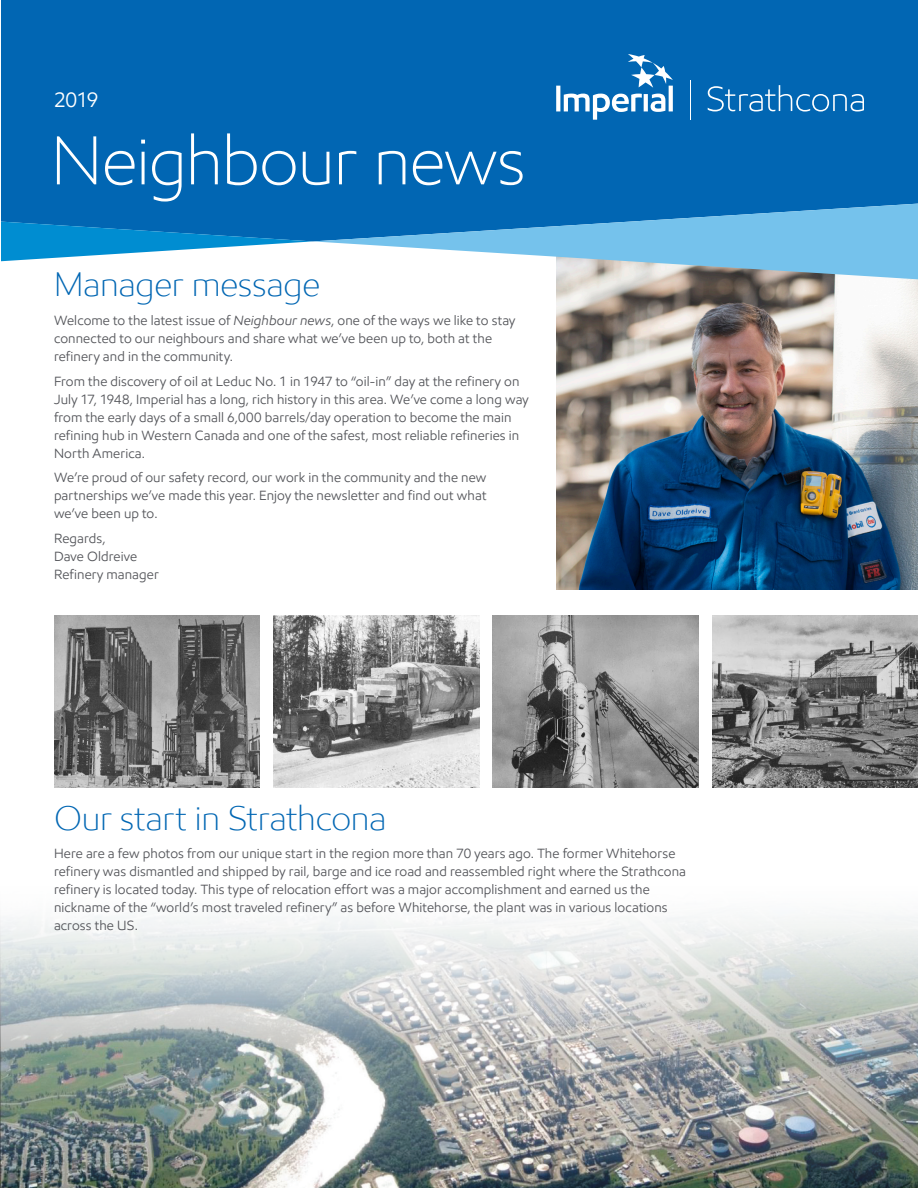
<style>
.page{position:relative;width:918px;height:1188px;background:#fff}
.page>*{position:absolute;margin:0;border:0;box-sizing:border-box;transform-origin:0 0}
.t1{font:300 69px "E Mprint";letter-spacing:-.015em;color:#fff}
.t2{font:300 34.5px "E Mprint";letter-spacing:-.005em;color:#0166b3}
.t3{font:21px "E Mprint";color:#fff}
.t4{font:13.5px/18px "E Mprint";letter-spacing:.01em;color:#54555a}
.s1{font-style:italic}
</style>
<div class="page">
<img style="left:0;top:915px;width:918px;height:273px">
<img style="left:556px;top:279px;width:362px;height:311px">
<div style="left:1px;top:0;width:917px;height:222px;background:#0166b3"></div>
<svg style="left:1px;top:222px;width:312px;height:39px"></svg>
<svg style="left:313px;top:204px;width:605px;height:75px;fill:#75c2ec"></svg>
<svg style="left:556px;top:54px;width:117px;height:66px"></svg>
<hr style="left:690px;top:80px;width:1px;height:40px;background:#fff">
<svg style="left:708px;top:85px;width:156px;height:27px;background:#2a7ebf"></svg>
<img style="left:54px;top:615px;width:206px;height:173px">
<img style="left:273px;top:615px;width:206px;height:173px">
<img style="left:493px;top:615px;width:205px;height:173px">
<img style="left:712px;top:616px;width:206px;height:172px">
<p class="t3" style="left:54px;top:87px;width:46px">2019</p>
<p class="t1" style="left:51px;top:118px;width:476px">Neighbour news</p>
<h1 class="t2" style="left:54px;top:263px;width:268px">Manager message</h1>
<p class="t4" style="left:54px;top:312px;width:463px">Welcome to the latest issue of <span class="s1">Neighbour news</span>, one of the ways we like to stay connected to our neighbours and share what we’ve been up to, both at the refinery and in the community.</p>
<p class="t4" style="left:54px;top:372px;width:476px">From the discovery of oil at Leduc No. 1 in 1947 to “oil-in” day at the refinery on July 17, 1948, Imperial has a long, rich history in this area. We’ve come a long way from the early days of a small 6,000 barrels/day operation to become the main refining hub in Western Canada and one of the safest, most reliable refineries in North America.</p>
<p class="t4" style="left:54px;top:469px;width:434px;text-align:justify">We’re proud of our safety record, our work in the community and the new partnerships we’ve made this year. Enjoy the newsletter and find out what we’ve been up to.</p>
<p class="t4" style="left:54px;top:529px;width:106px">Regards,<br>Dave Oldreive<br>Refinery manager</p>
<h1 class="t2" style="left:54px;top:797px;width:334px">Our start in Strathcona</h1>
<p class="t4" style="left:54px;top:844px;width:633px">Here are a few photos from our unique start in the region more than 70 years ago. The former Whitehorse refinery was dismantled and shipped by rail, barge and ice road and reassembled right where the Strathcona refinery is located today. This type of relocation effort was a major accomplishment and earned us the nickname of the “world’s most traveled refinery” as before Whitehorse, the plant was in various locations across the US.</p>
</div>
